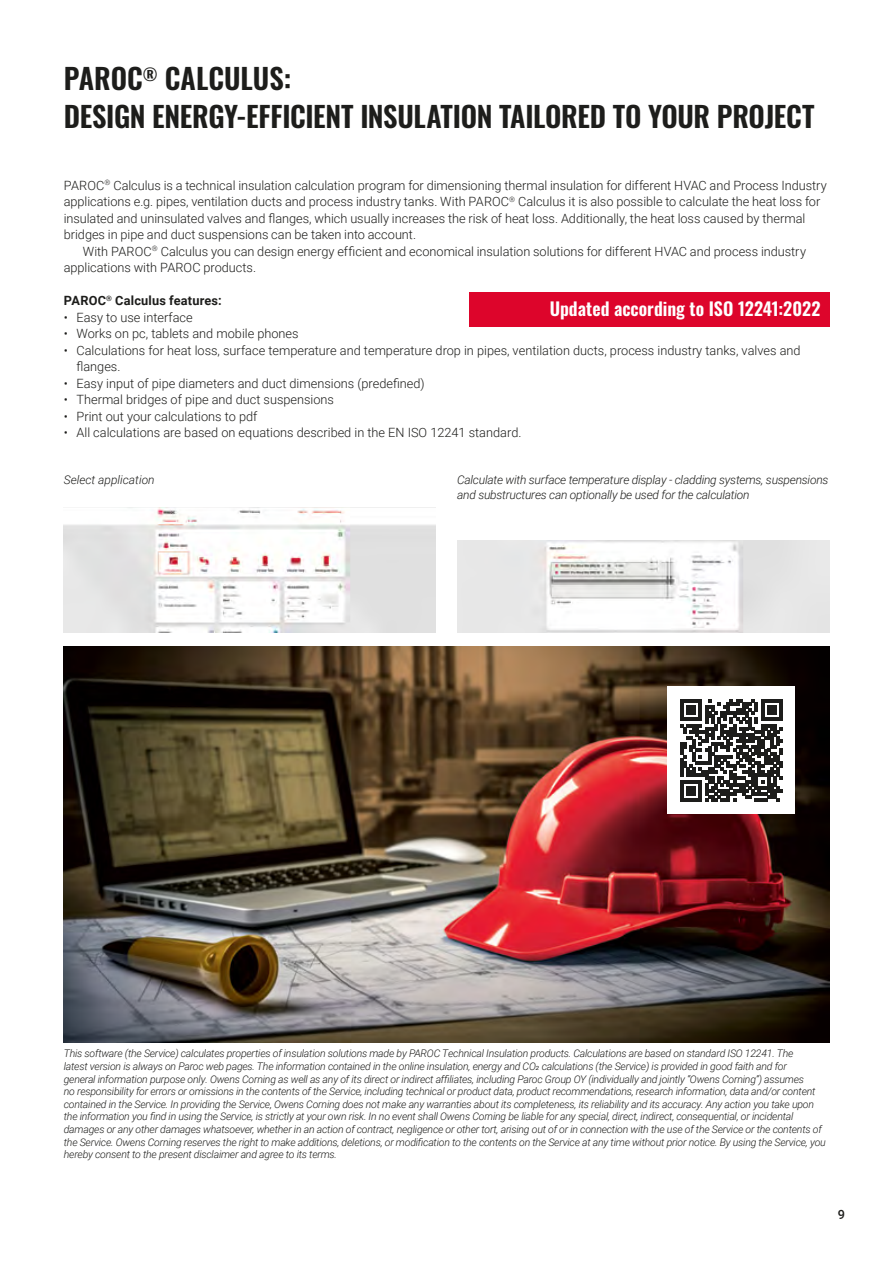
<style>
.page{position:relative;width:893px;height:1263px;background:#fff}
.page>*{position:absolute;margin:0;border:0;box-sizing:border-box;transform-origin:0 0}
.t1{font:600 28.5px/37.5px "Oswald";letter-spacing:-.01em;color:#1d1d1b}
.t2{font:600 18px "Oswald";color:#fff}
.t3{font:300 12.75px/16.5px "Roboto";color:#1d1d1b}
.t4{font:700 12.75px "Roboto";letter-spacing:.015em;color:#1d1d1b}
.t5{font:500 12.75px "Roboto";color:#1d1d1b}
.t6{font:italic 300 12px/14.4px "Roboto";letter-spacing:-.02em;color:#1d1d1b}
.t7{font:italic 300 12px "Roboto";color:#1d1d1b}
.t8{font:italic 300 10.5px/12.6px "Roboto";letter-spacing:-.02em;color:#1d1d1b}
</style>
<div class="page">
<img style="left:64px;top:507px;width:372px;height:126px">
<img style="left:457px;top:540px;width:372px;height:93px">
<img style="left:64px;top:646px;width:765px;height:396px">
<div style="left:469px;top:292px;width:360px;height:34px;background:#dd052b"></div>
<div style="left:668px;top:687px;width:127px;height:127px;background:#fff"></div>
<svg style="left:680px;top:699px;width:103px;height:103px"></svg>
<h1 class="t1" style="left:64px;top:62px;width:752px">PAROC<sup>®</sup> CALCULUS:<br>DESIGN ENERGY-EFFICIENT INSULATION TAILORED TO YOUR PROJECT</h1>
<p class="t3" style="left:64px;top:176px;width:765px">PAROC<sup>®</sup> Calculus is a technical insulation calculation program for dimensioning thermal insulation for different HVAC and Process Industry</p>
<p class="t3" style="left:64px;top:193px;width:758px">applications e.g. pipes, ventilation ducts and process industry tanks. With PAROC<sup>®</sup> Calculus it is also possible to calculate the heat loss for</p>
<p class="t3" style="left:64px;top:209px;width:743px">insulated and uninsulated valves and flanges, which usually increases the risk of heat loss. Additionally, the heat loss caused by thermal</p>
<p class="t3" style="left:64px;top:226px;width:354px">bridges in pipe and duct suspensions can be taken into account.</p>
<p class="t3" style="left:83px;top:242px;width:725px">With PAROC<sup>®</sup> Calculus you can design energy efficient and economical insulation solutions for different HVAC and process industry</p>
<p class="t3" style="left:64px;top:259px;width:194px">applications with PAROC products.</p>
<p class="t4" style="left:64px;top:292px;width:159px">PAROC<sup>®</sup> Calculus features:</p>
<p class="t3" style="left:64px;top:308px;width:130px">• Easy to use interface</p>
<p class="t3" style="left:64px;top:325px;width:236px">• Works on pc, tablets and mobile phones</p>
<p class="t3" style="left:77px;top:341px;width:726px;text-indent:-13px">• Calculations for heat loss, surface temperature and temperature drop in pipes, ventilation ducts, process industry tanks, valves and flanges.</p>
<p class="t3" style="left:64px;top:374px;width:362px">• Easy input of pipe diameters and duct dimensions (predefined)</p>
<p class="t3" style="left:64px;top:391px;width:272px">• Thermal bridges of pipe and duct suspensions</p>
<p class="t3" style="left:64px;top:407px;width:195px">• Print out your calculations to pdf</p>
<p class="t3" style="left:64px;top:424px;width:459px">• All calculations are based on equations described in the EN ISO 12241 standard.</p>
<p class="t7" style="left:64px;top:472px;width:92px">Select application</p>
<p class="t6" style="left:457px;top:472px;width:373px">Calculate with surface temperature display - cladding systems, suspensions and substructures can optionally be used for the calculation</p>
<h2 class="t2" style="left:550px;top:299px;width:272px">Updated according to ISO 12241:2022</h2>
<p class="t8" style="left:64px;top:1047px;width:764px">This software (the Service) calculates properties of insulation solutions made by PAROC Technical Insulation products. Calculations are based on standard ISO 12241. The<br>latest version is always on Paroc web pages. The information contained in the online insulation, energy and CO2 calculations (the Service) is provided in good faith and for<br>general information purpose only. Owens Corning as well as any of its direct or indirect affiliates, including Paroc Group OY (individually and jointly “Owens Corning”) assumes<br>no responsibility for errors or omissions in the contents of the Service, including technical or product data, product recommendations, research information, data and/or content contained in the Service. In providing the Service, Owens Corning does not make any warranties about its completeness, its reliability and its accuracy. Any action you take upon the information you find in using the Service, is strictly at your own risk. In no event shall Owens Corning be liable for any special, direct, indirect, consequential, or incidental damages or any other damages whatsoever, whether in an action of contract, negligence or other tort, arising out of or in connection with the use of the Service or the contents of the Service. Owens Corning reserves the right to make additions, deletions, or modification to the contents on the Service at any time without prior notice. By using the Service, you hereby consent to the present disclaimer and agree to its terms.</p>
<p class="t5" style="left:838px;top:1205px;width:9px">9</p>
</div>
